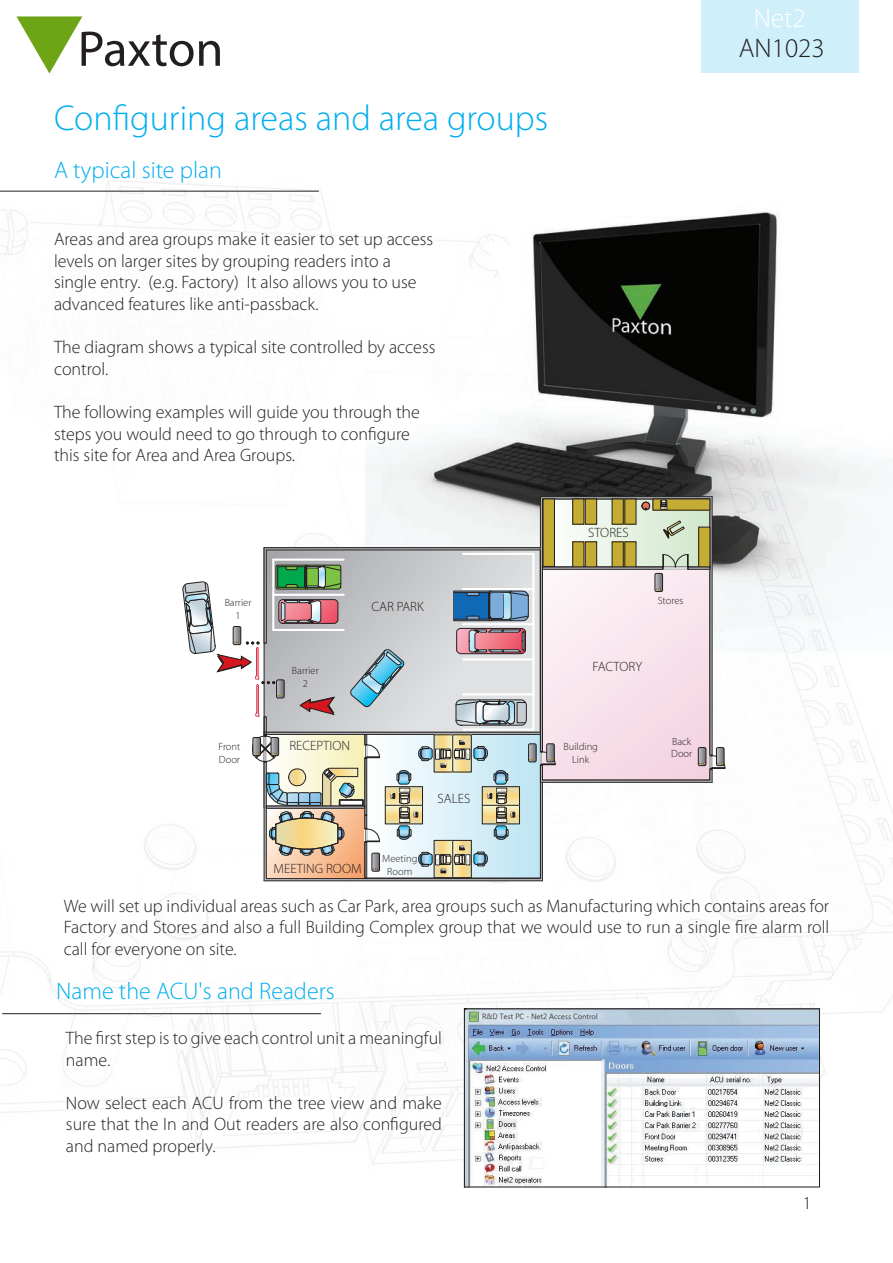
<style>
.page{position:relative;width:893px;height:1263px;background:#fff}
.page>*{position:absolute;margin:0;border:0;box-sizing:border-box;transform-origin:0 0}
.AN_Title{font:300 36px "Myriad Pro";color:#00aeef}
.AN_Title-2{font:300 27px "Myriad Pro";color:#231f20}
.AN_Title-3{font:300 27px "Myriad Pro";color:#fff}
.Section_title{font:300 24px "Myriad Pro";color:#00aeef}
.Text{font:300 18px/21.6px "Myriad Pro";color:#231f20}
.Text_9pt_center{font:300 13.5px "Myriad Pro";color:#231f20}
.Text_-_7pt_centre{font:300 10.5px/12.6px "Myriad Pro";color:#231f20;text-align:center}
</style>
<div class="page">
<svg style="left:16px;top:16px;width:204px;height:58px"></svg>
<img style="left:0;top:180px;width:893px;height:1008px">
<img style="left:365px;top:180px;width:527px;height:471px">
<hr style="left:0;top:191px;width:319px;height:1px;background:#231f20">
<hr style="left:540px;top:496px;width:172px;height:1px;background:#231f20">
<svg style="left:183px;top:497px;width:542px;height:384px"></svg>
<hr style="left:2px;top:1013px;width:319px;height:1px;background:#231f20">
<img style="left:466px;top:1010px;width:352px;height:175px">
<div style="left:464px;top:1008px;width:356px;height:179px;border:1px solid #231f20"></div>
<div style="left:702px;top:0;width:157px;height:72px;background:#cfeffb"></div>
<p class="AN_Title-3" style="left:754px;top:1px;width:53px">Net2</p>
<p class="AN_Title" style="left:54px;top:96px;width:496px">Configuring areas and area groups</p>
<p class="Section_title" style="left:54px;top:156px;width:169px">A typical site plan</p>
<p class="Text" style="left:54px;top:228px;width:381px">Areas and area groups make it easier to set up access levels on larger sites by grouping readers into a single entry. (e.g. Factory) It also allows you to use advanced features like anti-passback.</p>
<p class="Text" style="left:54px;top:336px;width:383px">The diagram shows a typical site controlled by access control.</p>
<p class="Text" style="left:54px;top:401px;width:367px">The following examples will guide you through the steps you would need to go through to configure this site for Area and Area Groups.</p>
<p class="Text_-_7pt_centre" style="left:225px;top:596px;width:28px">Barrier<br>1</p>
<p class="Text_-_7pt_centre" style="left:218px;top:740px;width:23px;text-align:left">Front<br>Door</p>
<p class="Text_9pt_center" style="left:372px;top:598px;width:54px">CAR PARK</p>
<p class="Text_-_7pt_centre" style="left:292px;top:664px;width:28px">Barrier<br>2</p>
<p class="Text_9pt_center" style="left:289px;top:738px;width:62px">RECEPTION</p>
<p class="Text_9pt_center" style="left:274px;top:860px;width:90px">MEETING ROOM</p>
<p class="Text_-_7pt_centre" style="left:382px;top:852px;width:37px">Meeting<br>Room</p>
<p class="Text_9pt_center" style="left:438px;top:790px;width:34px">SALES</p>
<p class="Text_9pt_center" style="left:588px;top:525px;width:42px">STORES</p>
<p class="Text_-_7pt_centre" style="left:658px;top:594px;width:27px">Stores</p>
<p class="Text_9pt_center" style="left:593px;top:658px;width:51px">FACTORY</p>
<p class="Text_-_7pt_centre" style="left:563px;top:740px;width:36px">Building<br>Link</p>
<p class="Text_-_7pt_centre" style="left:671px;top:735px;width:23px;text-align:left">Back<br>Door</p>
<p class="AN_Title-2" style="left:739px;top:32px;width:87px">AN1023</p>
<p class="Text" style="left:64px;top:895px;width:767px;text-align:justify">We will set up individual areas such as Car Park, area groups such as Manufacturing which contains areas for Factory and Stores and also a full Building Complex group that we would use to run a single fire alarm roll call for everyone on site.</p>
<p class="Section_title" style="left:56px;top:976px;width:280px">Name the ACU's and Readers</p>
<p class="Text" style="left:66px;top:1027px;width:378px">The first step is to give each control unit a meaningful name.</p>
<p class="Text" style="left:66px;top:1092px;width:378px;text-align:justify">Now select each ACU from the tree view and make sure that the In and Out readers are also configured and named properly.</p>
<p class="Text" style="left:803px;top:1192px;width:10px">1</p>
</div>
